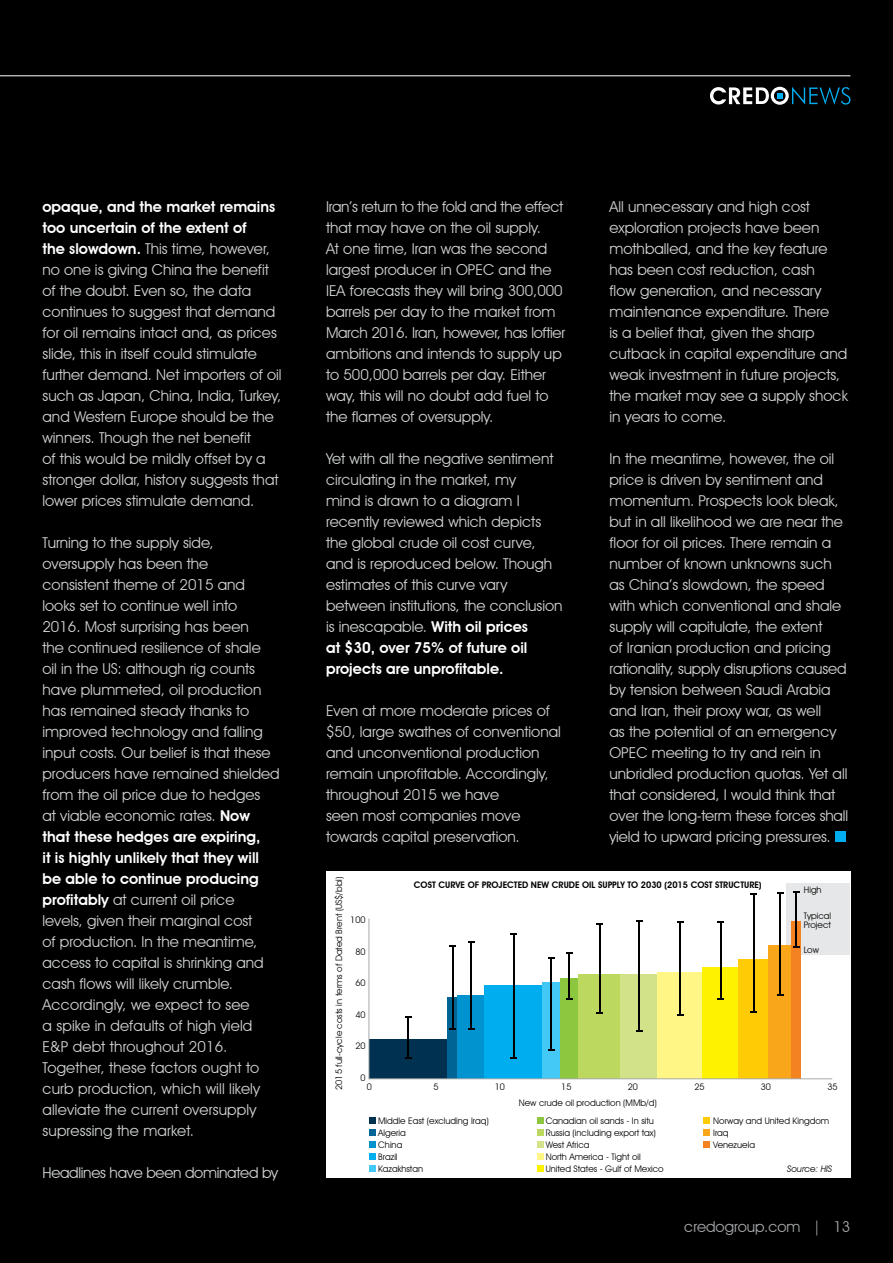
<style>
.page{position:relative;width:893px;height:1263px;background:#000}
.page>*{position:absolute;margin:0;border:0;box-sizing:border-box;transform-origin:0 0}
.t1{font:15px/21px "Avant Garde IT Cby BT";color:#d1d3d4}
.t2{font:15px "Avant Garde IT Cby BT";letter-spacing:-.02em;color:#d1d3d4}
.t3{font:15px "Avant Garde IT Cby BT";color:#a7a9ac}
.t4{font:9px/12px "Avant Garde IT Cby BT";color:#000}
.t5{font:600 9px "Avant Garde IT Cby BT";color:#000}
.t6{font:italic 9px "Avant Garde IT Cby BT";color:#000}
.s1{font-weight:600;color:#fff}
</style>
<div class="page">
<div style="left:835px;top:831px;width:11px;height:11px;background:#00aeef"></div>
<div style="left:326px;top:872px;width:524px;height:306px;background:#fff"></div>
<div style="left:786px;top:883px;width:64px;height:72px;background:#e6e7e8"></div>
<div style="left:369px;top:1039px;width:78px;height:40px;background:#003150"></div>
<div style="left:447px;top:997px;width:11px;height:82px;background:#006594"></div>
<div style="left:458px;top:995px;width:32px;height:84px;background:#0093d0"></div>
<div style="left:484px;top:985px;width:59px;height:94px;background:#00aeef"></div>
<div style="left:543px;top:982px;width:19px;height:97px;background:#44c8f5"></div>
<div style="left:560px;top:978px;width:19px;height:101px;background:#8dc63f"></div>
<div style="left:578px;top:974px;width:43px;height:105px;background:#bcd85f"></div>
<div style="left:620px;top:974px;width:38px;height:105px;background:#d2e288"></div>
<div style="left:657px;top:972px;width:46px;height:107px;background:#fff685"></div>
<div style="left:702px;top:967px;width:37px;height:112px;background:#fff200"></div>
<div style="left:738px;top:959px;width:31px;height:120px;background:#ffcb05"></div>
<div style="left:769px;top:945px;width:23px;height:134px;background:#faa61a"></div>
<div style="left:791px;top:921px;width:10px;height:158px;background:#f58220"></div>
<hr style="left:407px;top:1016px;width:2px;height:43px;background:#000">
<hr style="left:452px;top:946px;width:2px;height:83px;background:#000">
<hr style="left:470px;top:941px;width:2px;height:88px;background:#000">
<hr style="left:513px;top:934px;width:1px;height:124px;background:#000">
<hr style="left:550px;top:958px;width:2px;height:91px;background:#000">
<hr style="left:569px;top:953px;width:1px;height:47px;background:#000">
<hr style="left:599px;top:924px;width:1px;height:89px;background:#000">
<hr style="left:638px;top:921px;width:2px;height:110px;background:#000">
<hr style="left:679px;top:922px;width:2px;height:93px;background:#000">
<hr style="left:720px;top:921px;width:2px;height:78px;background:#000">
<hr style="left:753px;top:894px;width:1px;height:118px;background:#000">
<hr style="left:779px;top:893px;width:2px;height:102px;background:#000">
<hr style="left:795px;top:892px;width:2px;height:55px;background:#000">
<hr style="left:369px;top:1078px;width:463px;height:1px;background:#a7a9ac">
<hr style="left:369px;top:918px;width:1px;height:161px;background:#a7a9ac">
<div style="left:369px;top:1117px;width:7px;height:7px;background:#003150"></div>
<div style="left:537px;top:1117px;width:7px;height:7px;background:#8dc63f"></div>
<div style="left:703px;top:1117px;width:7px;height:7px;background:#ffcb05"></div>
<div style="left:369px;top:1129px;width:7px;height:7px;background:#006594"></div>
<div style="left:537px;top:1129px;width:7px;height:7px;background:#bcd85f"></div>
<div style="left:703px;top:1129px;width:7px;height:7px;background:#faa61a"></div>
<div style="left:369px;top:1141px;width:7px;height:7px;background:#0093d0"></div>
<div style="left:537px;top:1141px;width:7px;height:7px;background:#d2e288"></div>
<div style="left:703px;top:1141px;width:7px;height:7px;background:#f58220"></div>
<div style="left:369px;top:1153px;width:7px;height:7px;background:#00aeef"></div>
<div style="left:537px;top:1153px;width:7px;height:7px;background:#fff685"></div>
<div style="left:369px;top:1165px;width:7px;height:7px;background:#44c8f5"></div>
<div style="left:537px;top:1165px;width:7px;height:7px;background:#fff200"></div>
<hr style="left:0;top:75px;width:850px;height:1px;background:#fff">
<svg style="left:710px;top:87px;width:140px;height:18px"></svg>
<p class="t1" style="left:43px;top:196px;width:241px"><span class="s1">opaque, and the market remains too uncertain of the extent of<br>the slowdown.</span> This time, however, no one is giving China the benefit of the doubt. Even so, the data continues to suggest that demand for oil remains intact and, as prices slide, this in itself could stimulate further demand. Net importers of oil such as Japan, China, India, Turkey, and Western Europe should be the winners. Though the net benefit<br>of this would be mildly offset by a stronger dollar, history suggests that lower prices stimulate demand.</p>
<p class="t1" style="left:43px;top:532px;width:239px">Turning to the supply side, oversupply has been the<br>consistent theme of 2015 and looks set to continue well into<br>2016. Most surprising has been<br>the continued resilience of shale<br>oil in the US: although rig counts have plummeted, oil production has remained steady thanks to improved technology and falling input costs. Our belief is that these producers have remained shielded from the oil price due to hedges<br>at viable economic rates. <span class="s1">Now that these hedges are expiring,<br>it is highly unlikely that they will be able to continue producing profitably</span> at current oil price<br>levels, given their marginal cost<br>of production. In the meantime, access to capital is shrinking and cash flows will likely crumble.<br>Accordingly, we expect to see<br>a spike in defaults of high yield<br>E&amp;P debt throughout 2016.<br>Together, these factors ought to curb production, which will likely alleviate the current oversupply supressing the market.</p>
<p class="t2" style="left:43px;top:1163px;width:237px">Headlines have been dominated by</p>
<p class="t1" style="left:326px;top:196px;width:241px">Iran’s return to the fold and the effect that may have on the oil supply.<br>At one time, Iran was the second largest producer in OPEC and the IEA forecasts they will bring 300,000 barrels per day to the market from March 2016. Iran, however, has loftier ambitions and intends to supply up to 500,000 barrels per day. Either way, this will no doubt add fuel to the flames of oversupply.</p>
<p class="t1" style="left:326px;top:448px;width:238px">Yet with all the negative sentiment circulating in the market, my<br>mind is drawn to a diagram I recently reviewed which depicts the global crude oil cost curve, and is reproduced below. Though estimates of this curve vary between institutions, the conclusion is inescapable. <span class="s1">With oil prices<br>at $30, over 75% of future oil projects are unprofitable.</span></p>
<p class="t1" style="left:326px;top:700px;width:236px">Even at more moderate prices of $50, large swathes of conventional and unconventional production remain unprofitable. Accordingly, throughout 2015 we have<br>seen most companies move towards capital preservation.</p>
<p class="t1" style="left:609px;top:196px;width:240px">All unnecessary and high cost exploration projects have been mothballed, and the key feature has been cost reduction, cash<br>flow generation, and necessary maintenance expenditure. There<br>is a belief that, given the sharp cutback in capital expenditure and weak investment in future projects, the market may see a supply shock in years to come.</p>
<p class="t1" style="left:609px;top:448px;width:240px">In the meantime, however, the oil price is driven by sentiment and momentum. Prospects look bleak, but in all likelihood we are near the floor for oil prices. There remain a number of known unknowns such as China’s slowdown, the speed with which conventional and shale supply will capitulate, the extent<br>of Iranian production and pricing rationality, supply disruptions caused by tension between Saudi Arabia and Iran, their proxy war, as well<br>as the potential of an emergency OPEC meeting to try and rein in unbridled production quotas. Yet all that considered, I would think that over the long-term these forces shall yield to upward pricing pressures.</p>
<p class="t4" style="left:333px;top:1090px;width:215px;rotate:-90deg">2015 full-cycle costs in terms of Dated Brent (US$/bbl)</p>
<p class="t5" style="left:414px;top:879px;width:349px">COST CURVE OF PROJECTED NEW CRUDE OIL SUPPLY TO 2030 (2015 COST STRUCTURE)</p>
<p class="t4" style="left:804px;top:884px;width:19px">High</p>
<p class="t4" style="left:804px;top:911px;width:29px;line-height:9px">Typical<br>Project</p>
<p class="t4" style="left:350px;top:914px;width:17px">100</p>
<p class="t4" style="left:355px;top:945px;width:12px">80</p>
<p class="t4" style="left:355px;top:977px;width:12px">60</p>
<p class="t4" style="left:355px;top:1008px;width:12px">40</p>
<p class="t4" style="left:355px;top:1040px;width:12px">20</p>
<p class="t4" style="left:360px;top:1071px;width:7px">0</p>
<p class="t4" style="left:804px;top:944px;width:17px">Low</p>
<p class="t4" style="left:367px;top:1080px;width:7px">0</p>
<p class="t4" style="left:433px;top:1080px;width:7px">5</p>
<p class="t4" style="left:495px;top:1080px;width:12px">10</p>
<p class="t4" style="left:561px;top:1080px;width:12px">15</p>
<p class="t4" style="left:628px;top:1080px;width:12px">20</p>
<p class="t4" style="left:694px;top:1080px;width:12px">25</p>
<p class="t4" style="left:761px;top:1080px;width:12px">30</p>
<p class="t4" style="left:827px;top:1080px;width:12px">35</p>
<p class="t4" style="left:519px;top:1097px;width:139px">New crude oil production (MMb/d)</p>
<p class="t4" style="left:378px;top:1114px;width:112px">Middle East (excluding Iraq)<br>Algeria<br>China<br>Brazil<br>Kazakhstan</p>
<p class="t4" style="left:546px;top:1114px;width:119px">Canadian oil sands - In situ<br>Russia (including export tax)<br>West Africa<br>North America - Tight oil<br>United States - Gulf of Mexico</p>
<p class="t4" style="left:713px;top:1114px;width:118px">Norway and United Kingdom<br>Iraq<br>Venezuela</p>
<p class="t6" style="left:787px;top:1163px;width:47px">Source: HIS</p>
<p class="t3" style="left:684px;top:1217px;width:168px">credogroup.com | 13</p>
</div>
